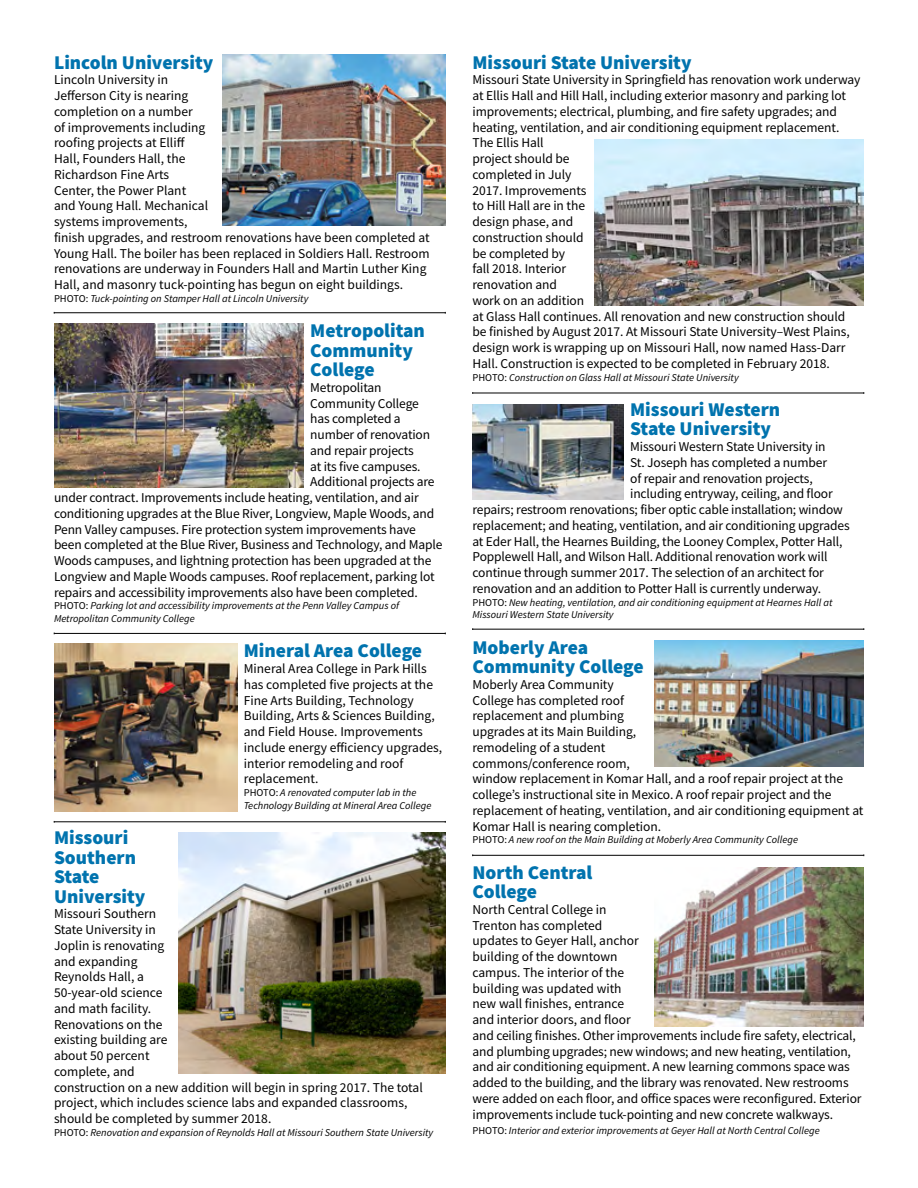
<style>
.page{position:relative;width:918px;height:1188px;background:#fff}
.page>*{position:absolute;margin:0;border:0;box-sizing:border-box;transform-origin:0 0}
.t1{font:900 19.5px/19.5px "Source Sans Pro";color:#0073ae}
.t2{font:13.5px/15.8px "Source Sans Pro";letter-spacing:-.005em;color:#000}
.t3{font:italic 10.5px/12.8px "Source Sans Pro";color:#000}
.s1{font-style:normal}
</style>
<div class="page">
<img style="left:222px;top:54px;width:224px;height:172px">
<img style="left:54px;top:323px;width:249px;height:164px">
<img style="left:54px;top:643px;width:183px;height:168px">
<img style="left:179px;top:833px;width:267px;height:240px">
<img style="left:594px;top:140px;width:270px;height:165px">
<img style="left:472px;top:404px;width:151px;height:96px">
<img style="left:654px;top:640px;width:210px;height:127px">
<img style="left:654px;top:868px;width:210px;height:158px">
<hr style="left:54px;top:312px;width:391px;height:1px;background:#000">
<hr style="left:54px;top:633px;width:391px;height:1px;background:#000">
<hr style="left:473px;top:393px;width:391px;height:1px;background:#000">
<hr style="left:473px;top:629px;width:391px;height:1px;background:#000">
<hr style="left:473px;top:855px;width:391px;height:1px;background:#000">
<hr style="left:54px;top:822px;width:391px;height:1px;background:#000">
<p class="t1" style="left:54px;top:52px;width:161px">Lincoln University</p>
<p class="t2" style="left:54px;top:72px;width:377px">Lincoln University in<br>Jefferson City is nearing<br>completion on a number<br>of improvements including<br>roofing projects at Elliff<br>Hall, Founders Hall, the<br>Richardson Fine Arts<br>Center, the Power Plant<br>and Young Hall. Mechanical<br>systems improvements,<br>finish upgrades, and restroom renovations have been completed at Young Hall. The boiler has been replaced in Soldiers Hall. Restroom renovations are underway in Founders Hall and Martin Luther King Hall, and masonry tuck-pointing has begun on eight buildings.</p>
<p class="t3" style="left:54px;top:292px;width:256px"><span class="s1">PHOTO:</span> Tuck-pointing on Stamper Hall at Lincoln University</p>
<p class="t1" style="left:310px;top:321px;width:116px">Metropolitan<br>Community<br>College</p>
<p class="t2" style="left:310px;top:379px;width:73px">Metropolitan</p>
<p class="t2" style="left:310px;top:395px;width:110px">Community College</p>
<p class="t2" style="left:310px;top:411px;width:92px">has completed a</p>
<p class="t2" style="left:310px;top:427px;width:121px">number of renovation</p>
<p class="t2" style="left:310px;top:442px;width:105px">and repair projects</p>
<p class="t2" style="left:310px;top:458px;width:112px">at its five campuses.</p>
<p class="t2" style="left:310px;top:474px;width:126px">Additional projects are</p>
<p class="t2" style="left:54px;top:490px;width:366px">under contract. Improvements include heating, ventilation, and air</p>
<p class="t2" style="left:54px;top:505px;width:382px">conditioning upgrades at the Blue River, Longview, Maple Woods, and</p>
<p class="t2" style="left:54px;top:521px;width:363px">Penn Valley campuses. Fire protection system improvements have</p>
<p class="t2" style="left:54px;top:537px;width:390px">been completed at the Blue River, Business and Technology, and Maple</p>
<p class="t2" style="left:54px;top:553px;width:379px">Woods campuses, and lightning protection has been upgraded at the</p>
<p class="t2" style="left:54px;top:568px;width:382px">Longview and Maple Woods campuses. Roof replacement, parking lot</p>
<p class="t2" style="left:54px;top:584px;width:365px">repairs and accessibility improvements also have been completed.</p>
<p class="t3" style="left:54px;top:599px;width:347px"><span class="s1">PHOTO:</span> Parking lot and accessibility improvements at the Penn Valley Campus of<br>Metropolitan Community College</p>
<p class="t1" style="left:244px;top:641px;width:180px">Mineral Area College</p>
<p class="t2" style="left:244px;top:661px;width:200px">Mineral Area College in Park Hills has completed five projects at the<br>Fine Arts Building, Technology<br>Building, Arts &amp; Sciences Building, and Field House. Improvements include energy efficiency upgrades, interior remodeling and roof replacement.</p>
<p class="t3" style="left:244px;top:786px;width:189px"><span class="s1">PHOTO:</span> A renovated computer lab in the<br>Technology Building at Mineral Area College</p>
<p class="t1" style="left:54px;top:828px;width:93px">Missouri<br>Southern<br>State<br>University</p>
<p class="t2" style="left:54px;top:906px;width:370px">Missouri Southern<br>State University in<br>Joplin is renovating<br>and expanding<br>Reynolds Hall, a<br>50-year-old science<br>and math facility.<br>Renovations on the<br>existing building are<br>about 50 percent<br>complete, and<br>construction on a new addition will begin in spring 2017. The total project, which includes science labs and expanded classrooms, should be completed by summer 2018.</p>
<p class="t3" style="left:54px;top:1126px;width:381px"><span class="s1">PHOTO:</span> Renovation and expansion of Reynolds Hall at Missouri Southern State University</p>
<p class="t1" style="left:472px;top:52px;width:221px">Missouri State University</p>
<p class="t2" style="left:472px;top:72px;width:390px">Missouri State University in Springfield has renovation work underway at Ellis Hall and Hill Hall, including exterior masonry and parking lot improvements; electrical, plumbing, and fire safety upgrades; and heating, ventilation, and air conditioning equipment replacement.<br>The Ellis Hall<br>project should be<br>completed in July<br>2017. Improvements<br>to Hill Hall are in the<br>design phase, and<br>construction should<br>be completed by<br>fall 2018. Interior<br>renovation and<br>work on an addition<br>at Glass Hall continues. All renovation and new construction should be finished by August 2017. At Missouri State University–West Plains, design work is wrapping up on Missouri Hall, now named Hass-Darr Hall. Construction is expected to be completed in February 2018.</p>
<p class="t3" style="left:472px;top:371px;width:268px"><span class="s1">PHOTO:</span> Construction on Glass Hall at Missouri State University</p>
<p class="t1" style="left:630px;top:399px;width:152px">Missouri Western</p>
<p class="t1" style="left:630px;top:419px;width:142px">State University</p>
<p class="t2" style="left:630px;top:439px;width:197px">Missouri Western State University in</p>
<p class="t2" style="left:630px;top:454px;width:198px">St. Joseph has completed a number</p>
<p class="t2" style="left:630px;top:470px;width:184px">of repair and renovation projects,</p>
<p class="t2" style="left:630px;top:486px;width:204px">including entryway, ceiling, and floor</p>
<p class="t2" style="left:472px;top:502px;width:372px">repairs; restroom renovations; fiber optic cable installation; window</p>
<p class="t2" style="left:472px;top:517px;width:379px">replacement; and heating, ventilation, and air conditioning upgrades</p>
<p class="t2" style="left:472px;top:533px;width:372px">at Eder Hall, the Hearnes Building, the Looney Complex, Potter Hall,</p>
<p class="t2" style="left:472px;top:549px;width:356px">Popplewell Hall, and Wilson Hall. Additional renovation work will</p>
<p class="t2" style="left:472px;top:565px;width:353px">continue through summer 2017. The selection of an architect for</p>
<p class="t2" style="left:472px;top:580px;width:350px">renovation and an addition to Potter Hall is currently underway.</p>
<p class="t3" style="left:472px;top:596px;width:362px"><span class="s1">PHOTO:</span> New heating, ventilation, and air conditioning equipment at Hearnes Hall at<br>Missouri Western State University</p>
<p class="t1" style="left:472px;top:637px;width:173px">Moberly Area<br>Community College</p>
<p class="t2" style="left:472px;top:676px;width:393px">Moberly Area Community<br>College has completed roof<br>replacement and plumbing<br>upgrades at its Main Building,<br>remodeling of a student<br>commons/conference room,<br>window replacement in Komar Hall, and a roof repair project at the college’s instructional site in Mexico. A roof repair project and the replacement of heating, ventilation, and air conditioning equipment at Komar Hall is nearing completion.</p>
<p class="t3" style="left:472px;top:833px;width:327px"><span class="s1">PHOTO:</span> A new roof on the Main Building at Moberly Area Community College</p>
<p class="t1" style="left:472px;top:862px;width:121px">North Central<br>College</p>
<p class="t2" style="left:472px;top:901px;width:391px">North Central College in<br>Trenton has completed<br>updates to Geyer Hall, anchor<br>building of the downtown<br>campus. The interior of the<br>building was updated with<br>new wall finishes, entrance<br>and interior doors, and floor<br>and ceiling finishes. Other improvements include fire safety, electrical, and plumbing upgrades; new windows; and new heating, ventilation, and air conditioning equipment. A new learning commons space was added to the building, and the library was renovated. New restrooms were added on each floor, and office spaces were reconfigured. Exterior improvements include tuck-pointing and new concrete walkways.</p>
<p class="t3" style="left:472px;top:1124px;width:349px"><span class="s1">PHOTO:</span> Interior and exterior improvements at Geyer Hall at North Central College</p>
</div>
